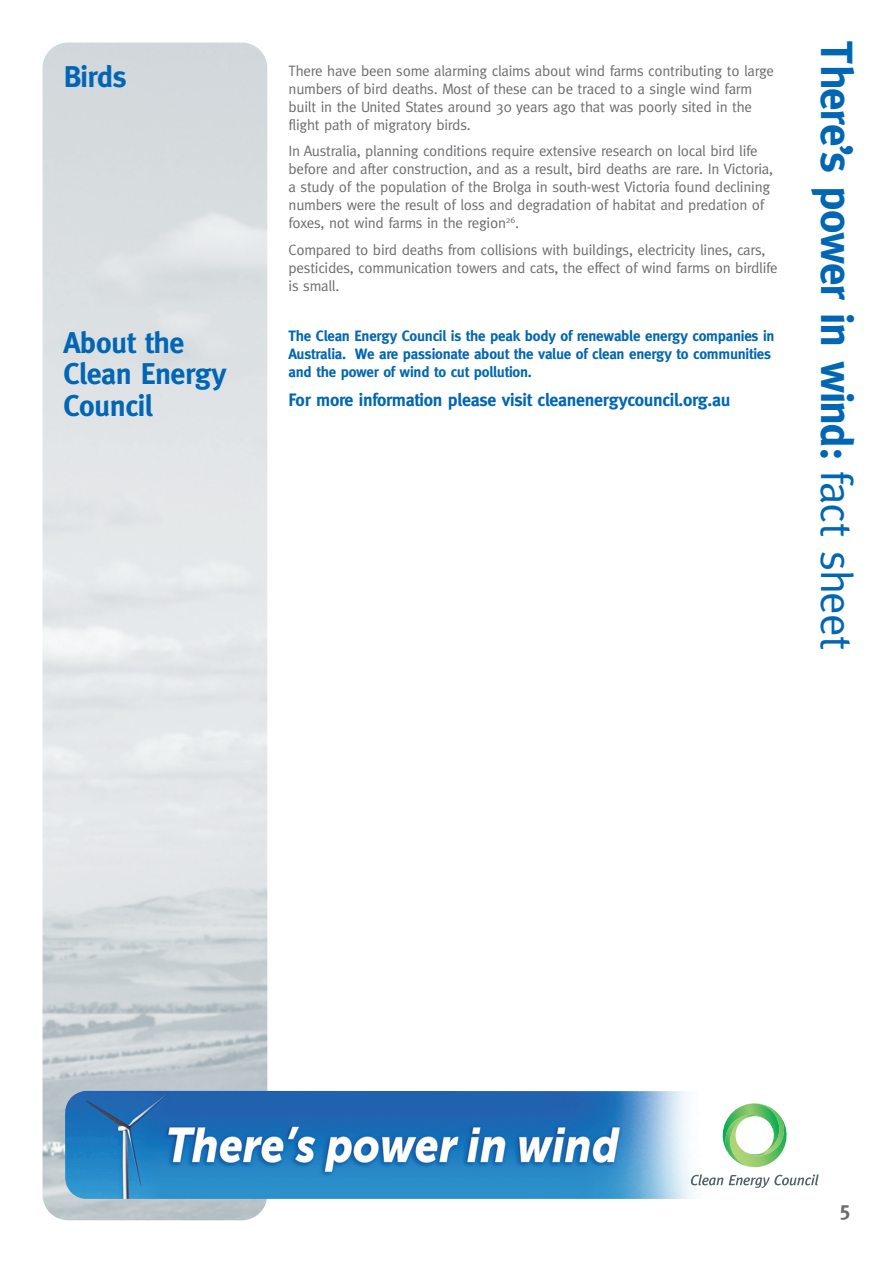
<style>
.page{position:relative;width:893px;height:1263px;background:#fff}
.page>*{position:absolute;margin:0;border:0;box-sizing:border-box;transform-origin:0 0}
.t1{font:700 45px "Meta";letter-spacing:-.03em;color:#0166b3}
.t2{font:700 30px/31.5px "Meta";letter-spacing:-.015em;color:#0166b3}
.t3{font:700 21px "Meta";color:#6c6d70}
.t4{font:700 18px "Meta";letter-spacing:-.015em;color:#0166b3}
.t5{font:15px/18px "Meta";letter-spacing:-.015em;color:#6c6d70}
.t6{font:700 15px/18px "Meta";letter-spacing:-.015em;color:#0166b3}
.s1{font-weight:400}
</style>
<div class="page">
<img style="left:65px;top:1091px;width:754px;height:108px">
<svg style="left:691px;top:1103px;width:127px;height:85px"></svg>
<h2 class="t2" style="left:64px;top:61px;width:64px">Birds</h2>
<p class="t5" style="left:289px;top:61px;width:487px">There have been some alarming claims about wind farms contributing to large numbers of bird deaths. Most of these can be traced to a single wind farm built in the United States around 30 years ago that was poorly sited in the flight path of migratory birds.</p>
<p class="t5" style="left:289px;top:142px;width:486px">In Australia, planning conditions require extensive research on local bird life before and after construction, and as a result, bird deaths are rare. In Victoria, a study of the population of the Brolga in south-west Victoria found declining numbers were the result of loss and degradation of habitat and predation of foxes, not wind farms in the region<sup>26</sup>.</p>
<p class="t5" style="left:289px;top:240px;width:491px">Compared to bird deaths from collisions with buildings, electricity lines, cars, pesticides, communication towers and cats, the effect of wind farms on birdlife is small.</p>
<h2 class="t2" style="left:64px;top:327px;width:164px">About the<br>Clean Energy<br>Council</h2>
<p class="t6" style="left:289px;top:327px;width:487px">The Clean Energy Council is the peak body of renewable energy companies in<br>Australia. We are passionate about the value of clean energy to communities and the power of wind to cut pollution.</p>
<p class="t4" style="left:289px;top:389px;width:443px">For more information please visit cleanenergycouncil.org.au</p>
<h1 class="t1" style="left:863px;top:41px;width:610px;rotate:90deg">There’s power in wind: <span class="s1">fact sheet</span></h1>
<h3 class="t3" style="left:839px;top:1196px;width:13px">5</h3>
</div>
